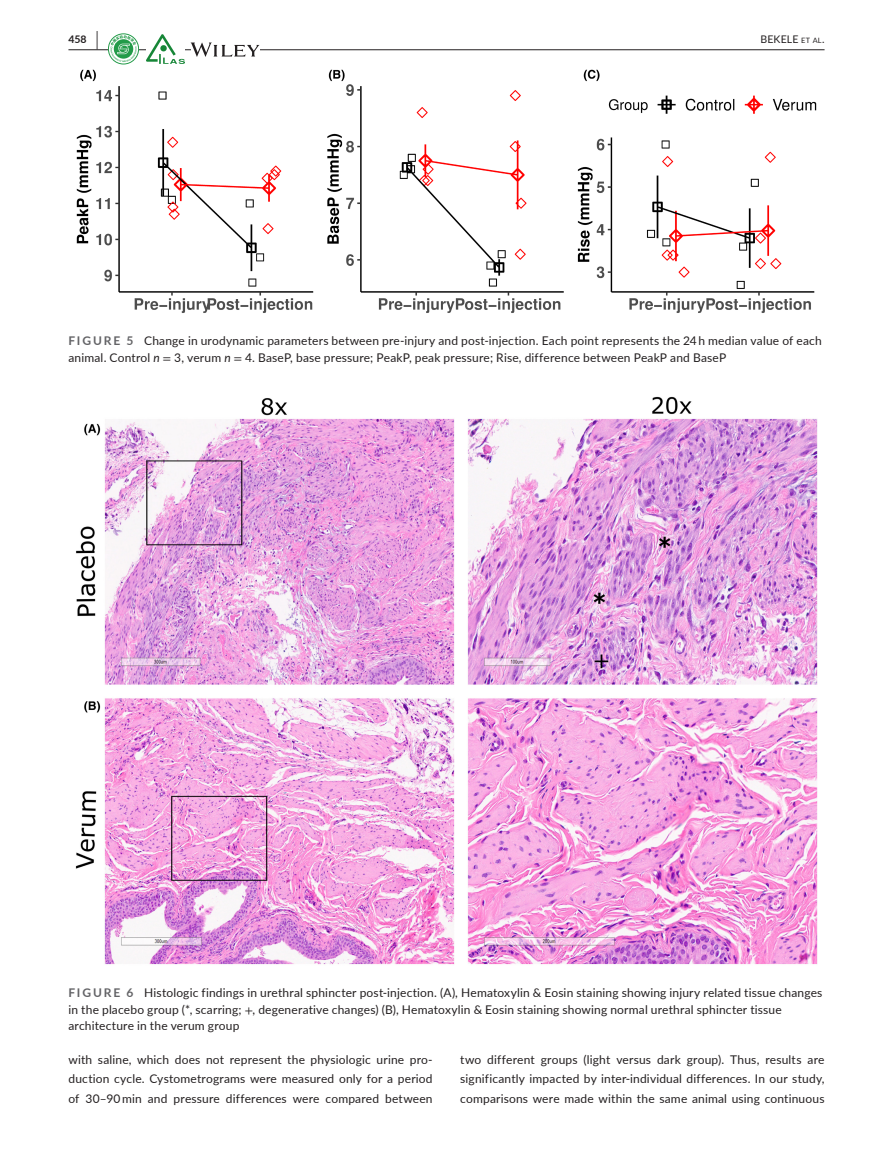
<style>
.page{position:relative;width:893px;height:1174px;background:#fff}
.page>*{position:absolute;margin:0;border:0;box-sizing:border-box;transform-origin:0 0}
.t1{font:12px/19.5px "Lato";letter-spacing:.015em;color:#231f20;text-align:justify}
.t2{font:10.5px "Lato";letter-spacing:.02em;color:#231f20}
.t3{font:700 10.5px "Lato";color:#231f20}
.s1{font-size:19.5px}
.s2{font-size:7.35px}
.s3{font-weight:700;color:#636366}
.s4{font-style:italic}
.s5{font-family:"STIX"}
</style>
<div class="page">
<hr style="left:68px;top:49px;width:756px;height:1px;background:#231f20">
<svg style="left:191px;top:42px;width:68px;height:15px"></svg>
<img style="left:146px;top:34px;width:38px;height:30px">
<svg style="left:108px;top:34px;width:31px;height:30px"></svg>
<div style="left:108px;top:34px;width:31px;height:30px;border:1px solid #239b49;border-radius:50%"></div>
<svg style="left:110px;top:35px;width:27px;height:27px"></svg>
<img style="left:77px;top:69px;width:739px;height:244px">
<img style="left:76px;top:397px;width:741px;height:568px">
<p class="t3" style="left:68px;top:31px;width:31px">458 <span class="s1">|</span></p>
<p class="t2" style="left:760px;top:31px;width:66px">BEKELE <span class="s2">et al</span>.</p>
<p class="t1" style="left:68px;top:332px;width:755px;line-height:16.5px"><span class="s3">FIGURE 5</span> Change in urodynamic parameters between pre-injury and post-injection. Each point represents the 24 h median value of each animal. Control <span class="s4">n</span> <span class="s5">=</span> 3, verum <span class="s4">n</span> <span class="s5">=</span> 4. BaseP, base pressure; PeakP, peak pressure; Rise, difference between PeakP and BaseP</p>
<p class="t1" style="left:68px;top:984px;width:755px;line-height:16.5px;text-align:left"><span class="s3">FIGURE 6</span> Histologic findings in urethral sphincter post-injection. (A), Hematoxylin &amp; Eosin staining showing injury related tissue changes in the placebo group (*, scarring; <span class="s5">+</span>, degenerative changes) (B), Hematoxylin &amp; Eosin staining showing normal urethral sphincter tissue architecture in the verum group</p>
<p class="t1" style="left:68px;top:1049px;width:366px">with saline, which does not represent the physiologic urine pro&shy;duction cycle. Cystometrograms were measured only for a period of 30–90 min and pressure differences were compared between</p>
<p class="t1" style="left:460px;top:1049px;width:366px">two different groups (light versus dark group). Thus, results are significantly impacted by inter-individual differences. In our study, comparisons were made within the same animal using continuous</p>
</div>
